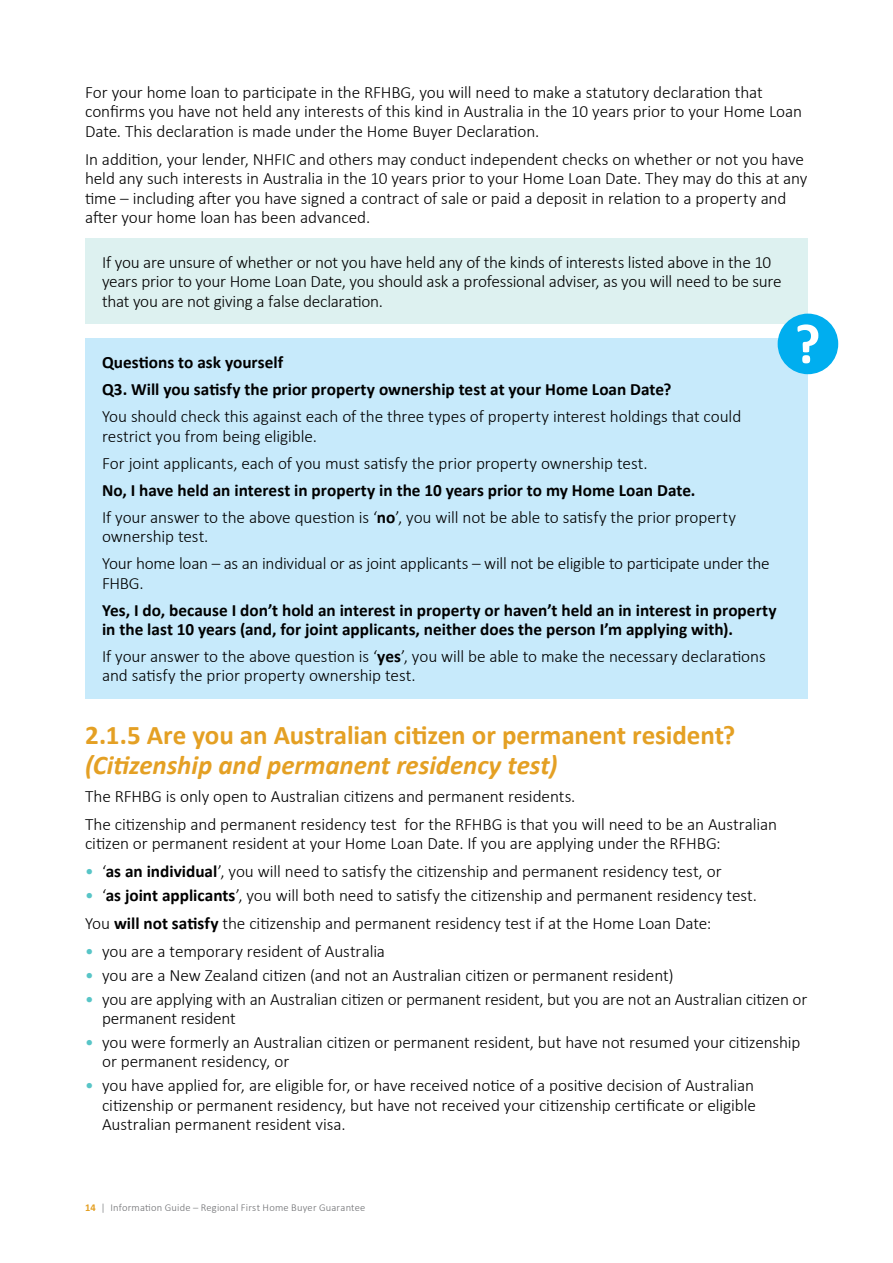
<style>
.page{position:relative;width:893px;height:1263px;background:#fff}
.page>*{position:absolute;margin:0;border:0;box-sizing:border-box;transform-origin:0 0}
.t1{font:700 27px "Calibri";letter-spacing:-.005em;color:#e4a024}
.t2{font:italic 700 27px "Calibri";letter-spacing:-.005em;color:#e4a024}
.t3{font:300 17.25px/19.5px "Calibri";letter-spacing:-.005em;color:#000}
.t4{font:700 17.25px/27px "Calibri";color:#000}
.t5{font:300 10.5px "Calibri";letter-spacing:.02em;color:#6d6e71}
.s1{font-weight:700}
.s2{font-weight:400;color:#58c5c7}
.s3{font-weight:700;color:#e4a024}
</style>
<div class="page">
<div style="left:85px;top:238px;width:723px;height:86px;background:#ddf1f0"></div>
<div style="left:85px;top:338px;width:723px;height:360px;background:#c7eafb"></div>
<div style="left:778px;top:314px;width:60px;height:60px;background:#00aeef;border-radius:50%"></div>
<svg style="left:797px;top:324px;width:21px;height:39px"></svg>
<p class="t3" style="left:85px;top:82px;width:719px">For your home loan to participate in the RFHBG, you will need to make a statutory declaration that confirms you have not held any interests of this kind in Australia in the 10 years prior to your Home Loan<br>Date. This declaration is made under the Home Buyer Declaration.</p>
<p class="t3" style="left:85px;top:149px;width:724px">In addition, your lender, NHFIC and others may conduct independent checks on whether or not you have held any such interests in Australia in the 10 years prior to your Home Loan Date. They may do this at any time – including after you have signed a contract of sale or paid a deposit in relation to a property and after your home loan has been advanced.</p>
<p class="t3" style="left:102px;top:252px;width:681px">If you are unsure of whether or not you have held any of the kinds of interests listed above in the 10 years prior to your Home Loan Date, you should ask a professional adviser, as you will need to be sure that you are not giving a false declaration.</p>
<p class="t4" style="left:102px;top:349px;width:571px">Questions to ask yourself<br>Q3. Will you satisfy the prior property ownership test at your Home Loan Date?</p>
<p class="t3" style="left:102px;top:407px;width:641px">You should check this against each of the three types of property interest holdings that could restrict you from being eligible.</p>
<p class="t3" style="left:102px;top:453px;width:547px">For joint applicants, each of you must satisfy the prior property ownership test.</p>
<p class="t3" style="left:102px;top:476px;width:636px;line-height:27px"><span class="s1">No, I have held an interest in property in the 10 years prior to my Home Loan Date.<br></span>If your answer to the above question is ‘<span class="s1">no</span>’, you will not be able to satisfy the prior property</p>
<p class="t3" style="left:102px;top:523px;width:669px;line-height:27px">ownership test.<br>Your home loan – as an individual or as joint applicants – will not be eligible to participate under the</p>
<p class="t3" style="left:102px;top:573px;width:43px">FHBG.</p>
<p class="t4" style="left:102px;top:599px;width:676px;line-height:19.5px">Yes, I do, because I don’t hold an interest in property or haven’t held an in interest in property in the last 10 years (and, for joint applicants, neither does the person I’m applying with).</p>
<p class="t3" style="left:102px;top:646px;width:665px">If your answer to the above question is ‘<span class="s1">yes</span>’, you will be able to make the necessary declarations and satisfy the prior property ownership test.</p>
<h1 class="t1" style="left:85px;top:716px;width:652px">2.1.5 Are you an Australian citizen or permanent resident?</h1>
<h1 class="t2" style="left:85px;top:746px;width:474px">(Citizenship and permanent residency test)</h1>
<p class="t3" style="left:85px;top:782px;width:693px;line-height:28px">The RFHBG is only open to Australian citizens and permanent residents.<br>The citizenship and permanent residency test for the RFHBG is that you will need to be an Australian</p>
<p class="t3" style="left:85px;top:834px;width:637px">citizen or permanent resident at your Home Loan Date. If you are applying under the RFHBG:</p>
<p class="t3" style="left:85px;top:862px;width:638px"><span class="s2">•</span> ‘<span class="s1">as an individual</span>’, you will need to satisfy the citizenship and permanent residency test, or</p>
<p class="t3" style="left:85px;top:881px;width:674px;line-height:28px"><span class="s2">•</span> ‘<span class="s1">as joint applicants</span>’, you will both need to satisfy the citizenship and permanent residency test.<br>You <span class="s1">will not satisfy</span> the citizenship and permanent residency test if at the Home Loan Date:</p>
<p class="t3" style="left:85px;top:941px;width:302px"><span class="s2">•</span> you are a temporary resident of Australia</p>
<p class="t3" style="left:85px;top:965px;width:590px"><span class="s2">•</span> you are a New Zealand citizen (and not an Australian citizen or permanent resident)</p>
<p class="t3" style="left:102px;top:989px;width:707px;text-indent:-17px"><span class="s2">•</span> you are applying with an Australian citizen or permanent resident, but you are not an Australian citizen or permanent resident</p>
<p class="t3" style="left:102px;top:1032px;width:700px;text-indent:-17px"><span class="s2">•</span> you were formerly an Australian citizen or permanent resident, but have not resumed your citizenship or permanent residency, or</p>
<p class="t3" style="left:102px;top:1075px;width:655px;text-align:justify;text-indent:-17px"><span class="s2">•</span> you have applied for, are eligible for, or have received notice of a positive decision of Australian citizenship or permanent residency, but have not received your citizenship certificate or eligible Australian permanent resident visa.</p>
<p class="t5" style="left:85px;top:1201px;width:282px"><span class="s3">14</span> | Information Guide – Regional First Home Buyer Guarantee</p>
</div>
